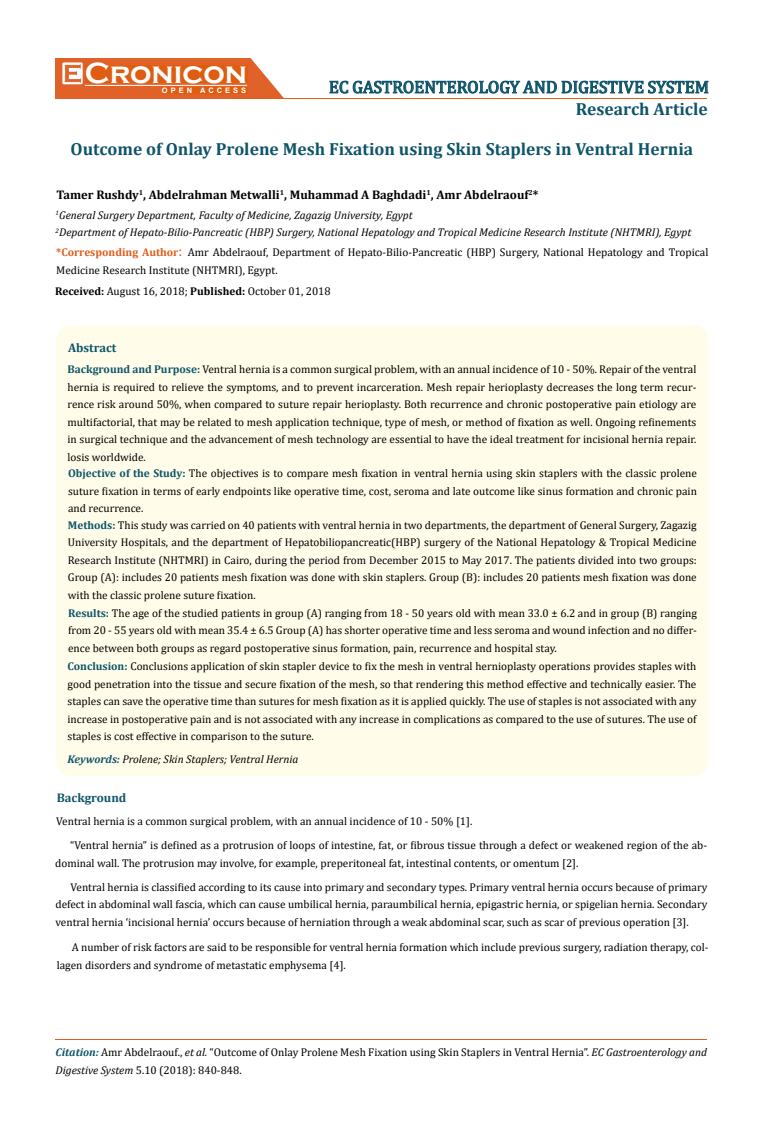
<style>
.page{position:relative;width:764px;height:1142px;background:#fff}
.page>*{position:absolute;margin:0;border:0;box-sizing:border-box;transform-origin:0 0}
.t1{font:700 30px "Copperplate Gothic";color:#fff}
.t2{font:700 17.5px "Cambria";color:#0e546a}
.t3{font:17.5px "Cambria";color:#0e546a}
.t4{font:700 12.5px "Cambria";color:#000}
.t5{font:700 12.5px "Cambria";color:#0e546a}
.t6{font:11.25px/17.5px "Cambria";color:#000}
.t7{font:italic 11.25px/17.5px "Cambria";color:#000}
.t8{font:700 7.5px "Arial";letter-spacing:.4em;color:#fff}
.s1{font-weight:700;color:#e05d1a}
.s2{font-size:15px;color:#e05d1a}
.s3{font-weight:700}
.s4{font-weight:700;color:#0e546a}
.s5{font-weight:700;font-style:italic;color:#0e546a}
.s6{font-style:italic}
</style>
<div class="page">
<div style="left:56px;top:58px;width:242px;height:41px;background:#e06228"></div>
<img style="left:62px;top:62px;width:21px;height:22px">
<div style="left:85px;top:66px;width:162px;height:17px;background:#df5d11"></div>
<div style="left:162px;top:87px;width:85px;height:6px;background:#df5d11"></div>
<svg style="left:250px;top:58px;width:458px;height:40px"></svg>
<hr style="left:85px;top:85px;width:162px;height:1px;background:#fff">
<hr style="left:232px;top:98px;width:475px;height:1px;background:#e05d1a">
<hr style="left:56px;top:1039px;width:651px;height:1px;background:#e05d1a">
<div style="left:56px;top:325px;width:652px;height:450px;background:#fffde9;border-radius:15px"></div>
<h1 class="t1" style="left:85px;top:56px;width:164px">Cronicon</h1>
<p class="t8" style="left:162px;top:85px;width:86px">OPEN ACCESS</p>
<h2 class="t3" style="left:329px;top:77px;width:382px">EC GASTROENTEROLOGY AND DIGESTIVE SYSTEM</h2>
<h2 class="t2" style="left:576px;top:96px;width:133px">Research Article</h2>
<h2 class="t2" style="left:71px;top:137px;width:624px">Outcome of Onlay Prolene Mesh Fixation using Skin Staplers in Ventral Hernia</h2>
<p class="t4" style="left:56px;top:186px;width:483px">Tamer Rushdy<sup>1</sup>, Abdelrahman Metwalli<sup>1</sup>, Muhammad A Baghdadi<sup>1</sup>, Amr Abdelraouf<sup>2</sup>*</p>
<p class="t7" style="left:56px;top:206px;width:637px"><sup>1</sup>General Surgery Department, Faculty of Medicine, Zagazig University, Egypt<br><sup>2</sup>Department of Hepato-Bilio-Pancreatic (HBP) Surgery, National Hepatology and Tropical Medicine Research Institute (NHTMRI), Egypt</p>
<p class="t6" style="left:56px;top:243px;width:653px"><span class="s1">*Corresponding Author</span><span class="s2">:</span> Amr Abdelraouf, Department of Hepato-Bilio-Pancreatic (HBP) Surgery, National Hepatology and Tropical<br>Medicine Research Institute (NHTMRI), Egypt.</p>
<p class="t6" style="left:55px;top:282px;width:277px"><span class="s3">Received:</span> August 16, 2018; <span class="s3">Published:</span> October 01, 2018</p>
<p class="t5" style="left:68px;top:338px;width:50px">Abstract</p>
<p class="t6" style="left:68px;top:360px;width:630px;text-align:justify"><span class="s4">Background and Purpose:</span> Ventral hernia is a common surgical problem, with an annual incidence of 10 - 50%. Repair of the ventral hernia is required to relieve the symptoms, and to prevent incarceration. Mesh repair herioplasty decreases the long term recur&shy;rence risk around 50%, when compared to suture repair herioplasty. Both recurrence and chronic postoperative pain etiology are multifactorial, that may be related to mesh application technique, type of mesh, or method of fixation as well. Ongoing refinements in surgical technique and the advancement of mesh technology are essential to have the ideal treatment for incisional hernia repair. losis worldwide.</p>
<p class="t6" style="left:68px;top:464px;width:630px;text-align:justify"><span class="s4">Objective of the Study:</span> The objectives is to compare mesh fixation in ventral hernia using skin staplers with the classic prolene suture fixation in terms of early endpoints like operative time, cost, seroma and late outcome like sinus formation and chronic pain and recurrence.</p>
<p class="t6" style="left:68px;top:516px;width:631px"><span class="s4">Methods:</span> This study was carried on 40 patients with ventral hernia in two departments, the department of General Surgery, Zagazig University Hospitals, and the department of Hepatobiliopancreatic(HBP) surgery of the National Hepatology &amp; Tropical Medicine Research Institute (NHTMRI) in Cairo, during the period from December 2015 to May 2017. The patients divided into two groups:<br>Group (A): includes 20 patients mesh fixation was done with skin staplers. Group (B): includes 20 patients mesh fixation was done with the classic prolene suture fixation.<br><span class="s4">Results:</span> The age of the studied patients in group (A) ranging from 18 - 50 years old with mean 33.0 ± 6.2 and in group (B) ranging from 20 - 55 years old with mean 35.4 ± 6.5 Group (A) has shorter operative time and less seroma and wound infection and no differ&shy;ence between both groups as regard postoperative sinus formation, pain, recurrence and hospital stay.<br><span class="s4">Conclusion:</span> Conclusions application of skin stapler device to fix the mesh in ventral hernioplasty operations provides staples with good penetration into the tissue and secure fixation of the mesh, so that rendering this method effective and technically easier. The staples can save the operative time than sutures for mesh fixation as it is applied quickly. The use of staples is not associated with any increase in postoperative pain and is not associated with any increase in complications as compared to the use of sutures. The use of staples is cost effective in comparison to the suture.</p>
<p class="t7" style="left:68px;top:749px;width:232px"><span class="s4">Keywords:</span> Prolene; Skin Staplers; Ventral Hernia</p>
<p class="t5" style="left:57px;top:789px;width:71px">Background</p>
<p class="t6" style="left:55px;top:836px;width:653px;text-indent:15px">“Ventral hernia” is defined as a protrusion of loops of intestine, fat, or fibrous tissue through a defect or weakened region of the ab&shy;dominal wall. The protrusion may involve, for example, preperitoneal fat, intestinal contents, or omentum [2].</p>
<p class="t6" style="left:56px;top:812px;width:418px">Ventral hernia is a common surgical problem, with an annual incidence of 10 - 50% [1].</p>
<p class="t6" style="left:55px;top:878px;width:653px;text-align:justify;text-indent:15px">Ventral hernia is classified according to its cause into primary and secondary types. Primary ventral hernia occurs because of primary defect in abdominal wall fascia, which can cause umbilical hernia, paraumbilical hernia, epigastric hernia, or spigelian hernia. Secondary ventral hernia ‘incisional hernia’ occurs because of herniation through a weak abdominal scar, such as scar of previous operation [3].</p>
<p class="t6" style="left:57px;top:938px;width:653px;text-indent:15px">A number of risk factors are said to be responsible for ventral hernia formation which include previous surgery, radiation therapy, col&shy;lagen disorders and syndrome of metastatic emphysema [4].</p>
<p class="t6" style="left:56px;top:1043px;width:653px"><span class="s5">Citation:</span> Amr Abdelraouf., <span class="s6">et al.</span> “Outcome of Onlay Prolene Mesh Fixation using Skin Staplers in Ventral Hernia”. <span class="s6">EC Gastroenterology and<br>Digestive System</span> 5.10 (2018): 840-848.</p>
</div>
